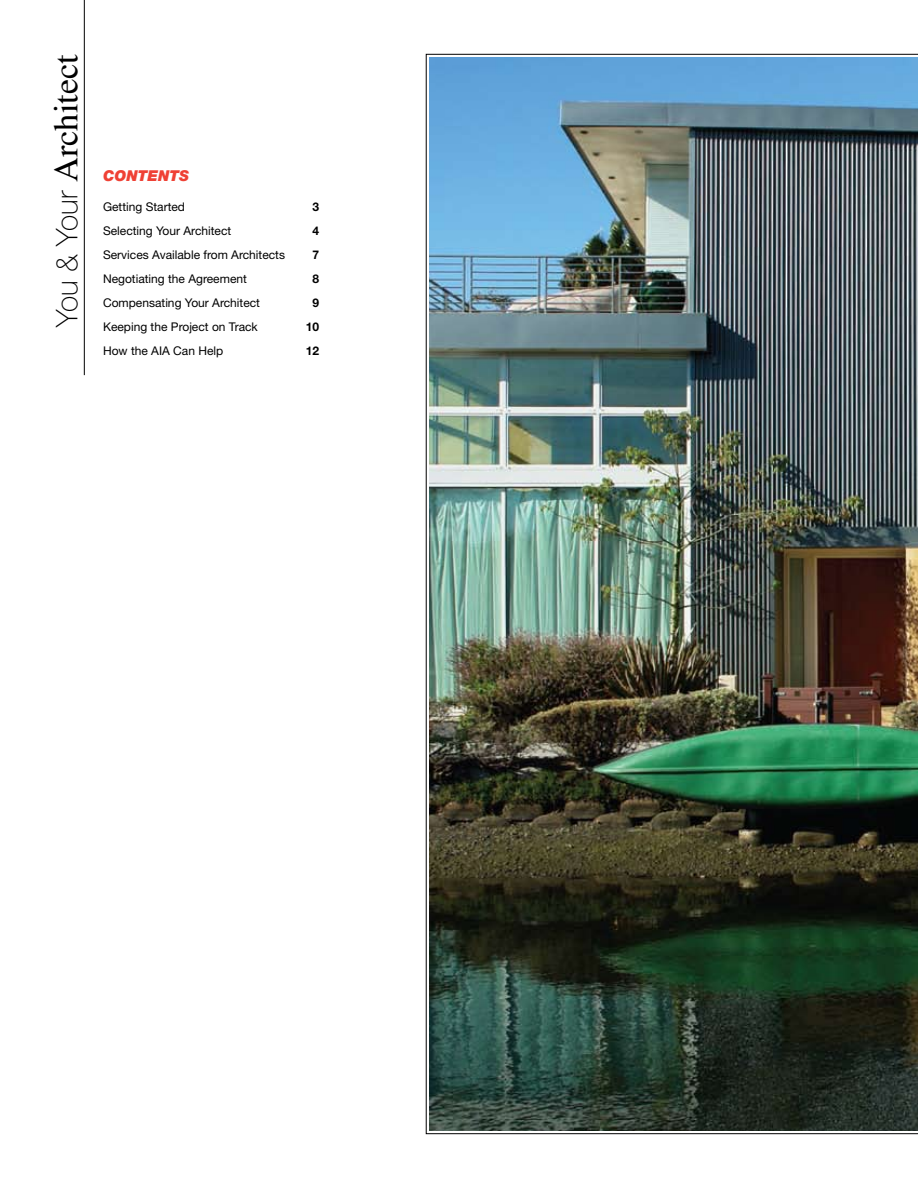
<style>
.page{position:relative;width:918px;height:1188px;background:#fff}
.page>*{position:absolute;margin:0;border:0;box-sizing:border-box;transform-origin:0 0}
.t1{font:34.5px "Times";color:#000}
.t2{font:italic 900 15px "Helvetica Neue";color:#ef4135}
.t3{font:12px "Helvetica Neue";color:#000}
.t4{font:700 12px "Helvetica Neue";color:#000}
.s1{font-family:"Helvetica Neue";font-weight:100;font-size:30px}
</style>
<div class="page">
<img style="left:426px;top:54px;width:492px;height:1080px">
<hr style="left:84px;top:0;width:1px;height:375px;background:#000">
<h1 class="t1" style="left:47px;top:327px;width:274px;rotate:-90deg"><span class="s1">You &amp; Your</span> Architect</h1>
<p class="t2" style="left:103px;top:167px;width:24px">CONTENT</p>
<p class="t2" style="left:179px;top:167px;width:12px">S</p>
<p class="t3" style="left:103px;top:199px;width:84px">Getting Started</p>
<p class="t4" style="left:312px;top:199px;width:8px">3</p>
<p class="t3" style="left:103px;top:223px;width:130px">Selecting Your Architect</p>
<p class="t4" style="left:312px;top:223px;width:8px">4</p>
<p class="t3" style="left:103px;top:247px;width:184px">Services Available from Architects</p>
<p class="t4" style="left:312px;top:247px;width:8px">7</p>
<p class="t3" style="left:103px;top:271px;width:145px">Negotiating the Agreement</p>
<p class="t4" style="left:312px;top:271px;width:8px">8</p>
<p class="t3" style="left:103px;top:295px;width:158px">Compensating Your Architect</p>
<p class="t4" style="left:312px;top:295px;width:8px">9</p>
<p class="t3" style="left:103px;top:319px;width:156px">Keeping the Project on Track</p>
<p class="t4" style="left:306px;top:319px;width:15px">10</p>
<p class="t3" style="left:103px;top:343px;width:122px">How the AIA Can Help</p>
<p class="t4" style="left:306px;top:343px;width:15px">12</p>
</div>
